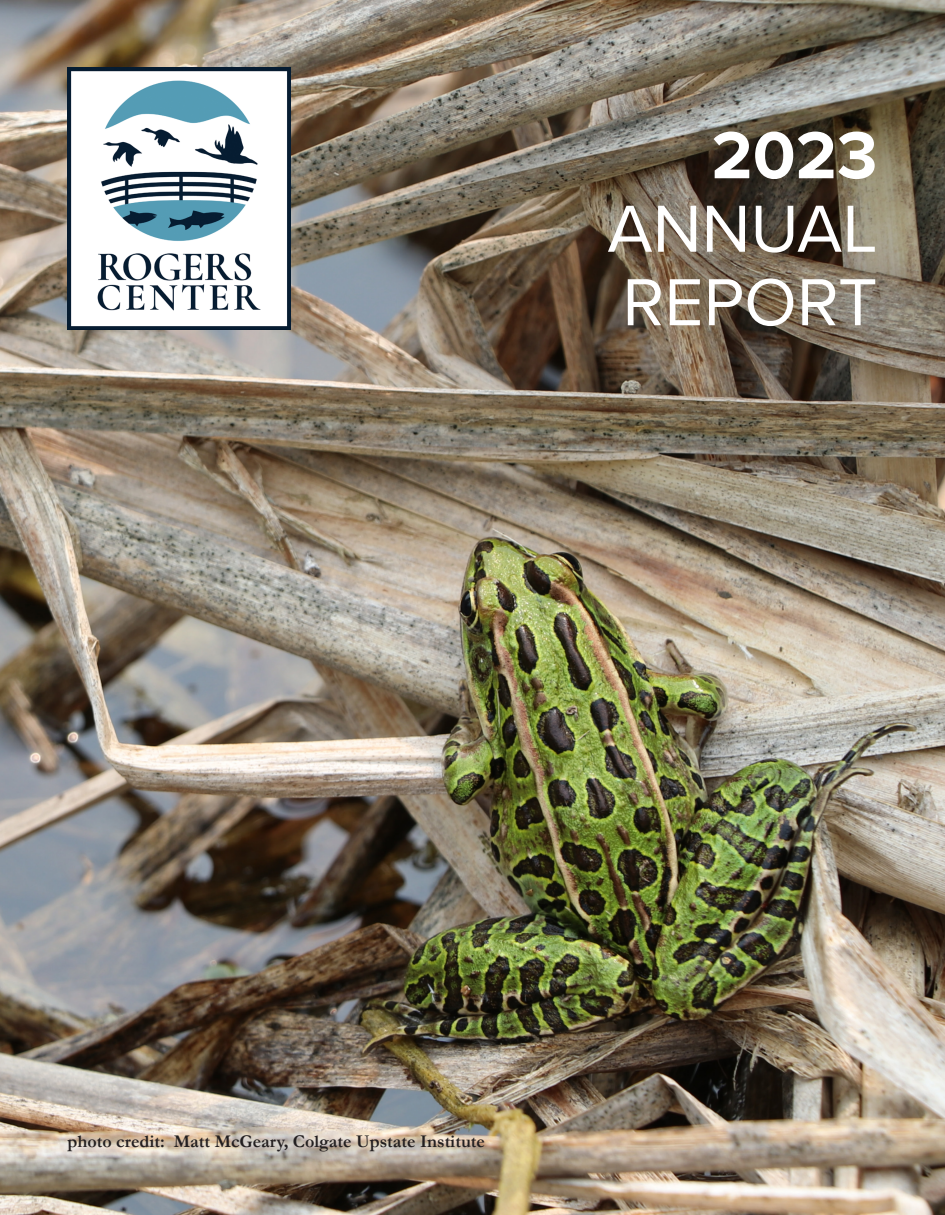
<style>
.page{position:relative;width:945px;height:1215px;background:#fff}
.page>*{position:absolute;margin:0;border:0;box-sizing:border-box;transform-origin:0 0}
.t1{font:69px/73.5px "Proxima Nova";color:#fff}
.t2{font:700 69px "Proxima Nova";color:#fff}
.t3{font:700 18px "Garamond";color:#231f20}
</style>
<div class="page">
<img style="left:0;top:0;width:945px;height:1215px">
<img style="left:68px;top:68px;width:223px;height:262px">
<p class="t2" style="left:711px;top:104px;width:168px">2023</p>
<p class="t1" style="left:607px;top:189px;width:272px">ANNUAL<br>REPORT</p>
<p class="t3" style="left:68px;top:1129px;width:419px">photo credit: Matt McGeary, Colgate Upstate Institute</p>
</div>
